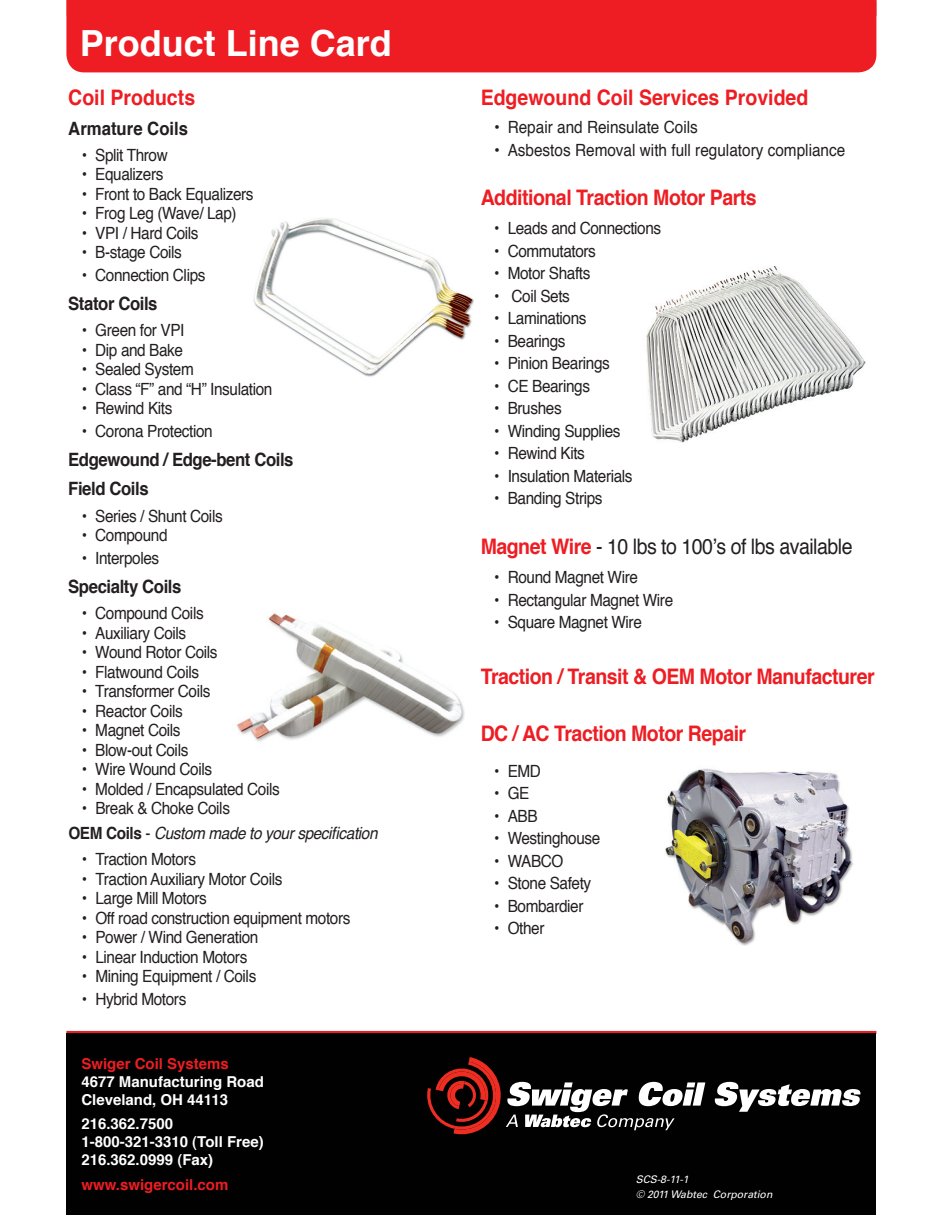
<style>
.page{position:relative;width:945px;height:1215px;background:#fff}
.page>*{position:absolute;margin:0;border:0;box-sizing:border-box;transform-origin:0 0}
.t1{font:700 36px "Helvetica";color:#fff}
.t2{font:700 21.45px "Helvetica";letter-spacing:-.025em;color:#ee1d23;scale:.91 1}
.t3{font:700 21.45px "Helvetica";color:#ee1d23;scale:.91 1}
.t4{font:21.45px "Helvetica";letter-spacing:-.025em;color:#231f20;scale:.91 1}
.t5{font:700 18.3px/29.2px "Helvetica";letter-spacing:-.025em;color:#231f20;scale:.91 1}
.t6{font:700 18.3px "Helvetica";color:#231f20;scale:.91 1}
.t7{font:16.8px "Helvetica";letter-spacing:-.025em;color:#231f20;scale:.91 1}
.t8{font:16.8px "Helvetica";color:#231f20}
.t9{font:italic 16.8px/24.8px "Helvetica";letter-spacing:-.025em;color:#231f20;scale:.91 1}
.t10{font:700 15px/18px "Helvetica";color:#fff}
.t11{font:700 15px "Helvetica";color:#ee1d23}
.t12{font:italic 10.5px/15px "Univers LT Std";color:#fff}
.s1{font-style:normal}
.s2{font-weight:700;font-style:normal}
.s3{font-weight:700;color:#ee1d23}
</style>
<div class="page">
<div style="left:66px;top:0;width:810px;height:72px;background:#ee1d23"></div>
<div style="left:67px;top:0;width:809px;height:16px;background:#ee1d23"></div>
<hr style="left:66px;top:1031px;width:810px;height:3px;background:#ee1d23">
<div style="left:66px;top:1034px;width:810px;height:181px;background:#010101"></div>
<svg style="left:714px;top:1082px;width:147px;height:30px"></svg>
<svg style="left:427px;top:1057px;width:278px;height:78px"></svg>
<img style="left:253px;top:218px;width:221px;height:159px">
<img style="left:236px;top:613px;width:229px;height:129px">
<img style="left:646px;top:267px;width:220px;height:175px">
<img style="left:665px;top:768px;width:188px;height:177px">
<h1 class="t1" style="left:80px;top:14px;width:314px">Product Line Card</h1>
<p class="t3" style="left:68px;top:81px;width:141px">Coil Products</p>
<p class="t6" style="left:68px;top:113px;width:133px">Armature Coils</p>
<p class="t7" style="left:82px;top:142px;width:96px">• Split Throw</p>
<p class="t7" style="left:82px;top:162px;width:91px">• Equalizers</p>
<p class="t7" style="left:82px;top:181px;width:190px">• Front to Back Equalizers</p>
<p class="t7" style="left:82px;top:201px;width:172px">• Frog Leg (Wave/ Lap)</p>
<p class="t7" style="left:82px;top:220px;width:130px">• VPI / Hard Coils</p>
<p class="t7" style="left:82px;top:240px;width:112px">• B-stage Coils</p>
<p class="t7" style="left:82px;top:262px;width:137px">• Connection Clips</p>
<p class="t5" style="left:68px;top:289px;width:100px">Stator Coils</p>
<p class="t7" style="left:82px;top:318px;width:114px">• Green for VPI</p>
<p class="t7" style="left:82px;top:337px;width:113px">• Dip and Bake</p>
<p class="t7" style="left:82px;top:357px;width:125px">• Sealed System</p>
<p class="t7" style="left:82px;top:376px;width:211px">• Class “F” and “H” Insulation</p>
<p class="t7" style="left:82px;top:396px;width:101px">• Rewind Kits</p>
<p class="t7" style="left:82px;top:418px;width:146px">• Corona Protection</p>
<p class="t5" style="left:68px;top:445px;width:249px">Edgewound / Edge-bent Coils<br>Field Coils</p>
<p class="t7" style="left:82px;top:503px;width:156px">• Series / Shunt Coils</p>
<p class="t7" style="left:82px;top:522px;width:96px">• Compound</p>
<p class="t7" style="left:82px;top:545px;width:87px">• Interpoles</p>
<p class="t5" style="left:68px;top:572px;width:126px">Specialty Coils</p>
<p class="t7" style="left:82px;top:600px;width:136px">• Compound Coils</p>
<p class="t7" style="left:82px;top:620px;width:116px">• Auxiliary Coils</p>
<p class="t7" style="left:82px;top:639px;width:151px">• Wound Rotor Coils</p>
<p class="t7" style="left:82px;top:659px;width:130px">• Flatwound Coils</p>
<p class="t7" style="left:82px;top:678px;width:143px">• Transformer Coils</p>
<p class="t7" style="left:82px;top:698px;width:112px">• Reactor Coils</p>
<p class="t7" style="left:82px;top:717px;width:110px">• Magnet Coils</p>
<p class="t7" style="left:82px;top:737px;width:119px">• Blow-out Coils</p>
<p class="t7" style="left:82px;top:756px;width:145px">• Wire Wound Coils</p>
<p class="t7" style="left:82px;top:776px;width:219px">• Molded / Encapsulated Coils</p>
<p class="t9" style="left:68px;top:796px;width:341px;text-indent:13px"><span class="s1">• Break &amp; Choke Coils<br></span><span class="s2">OEM Coils</span> <span class="s1">-</span> Custom made to your specification</p>
<p class="t7" style="left:82px;top:846px;width:127px">• Traction Motors</p>
<p class="t7" style="left:82px;top:866px;width:222px">• Traction Auxiliary Motor Coils</p>
<p class="t7" style="left:82px;top:885px;width:139px">• Large Mill Motors</p>
<p class="t7" style="left:82px;top:905px;width:297px">• Off road construction equipment motors</p>
<p class="t7" style="left:82px;top:924px;width:195px">• Power / Wind Generation</p>
<p class="t7" style="left:82px;top:944px;width:183px">• Linear Induction Motors</p>
<p class="t7" style="left:82px;top:963px;width:193px">• Mining Equipment / Coils</p>
<p class="t7" style="left:82px;top:986px;width:116px">• Hybrid Motors</p>
<p class="t3" style="left:481px;top:81px;width:362px">Edgewound Coil Services Provided</p>
<p class="t8" style="left:494px;top:114px;width:205px">• Repair and Reinsulate Coils</p>
<p class="t8" style="left:494px;top:137px;width:353px">• Asbestos Removal with full regulatory compliance</p>
<p class="t2" style="left:481px;top:180px;width:305px">Additional Traction Motor Parts</p>
<p class="t7" style="left:494px;top:216px;width:185px">• Leads and Connections</p>
<p class="t7" style="left:494px;top:238px;width:113px">• Commutators</p>
<p class="t7" style="left:494px;top:261px;width:107px">• Motor Shafts</p>
<p class="t7" style="left:494px;top:283px;width:85px">• Coil Sets</p>
<p class="t7" style="left:494px;top:306px;width:103px">• Laminations</p>
<p class="t7" style="left:494px;top:328px;width:80px">• Bearings</p>
<p class="t7" style="left:494px;top:351px;width:129px">• Pinion Bearings</p>
<p class="t7" style="left:494px;top:373px;width:107px">• CE Bearings</p>
<p class="t7" style="left:494px;top:396px;width:76px">• Brushes</p>
<p class="t7" style="left:494px;top:418px;width:140px">• Winding Supplies</p>
<p class="t7" style="left:494px;top:441px;width:101px">• Rewind Kits</p>
<p class="t7" style="left:494px;top:463px;width:154px">• Insulation Materials</p>
<p class="t7" style="left:494px;top:486px;width:121px">• Banding Strips</p>
<p class="t4" style="left:481px;top:530px;width:410px"><span class="s3">Magnet Wire</span> - 10 lbs to 100’s of lbs available</p>
<p class="t7" style="left:494px;top:564px;width:160px">• Round Magnet Wire</p>
<p class="t7" style="left:494px;top:587px;width:198px">• Rectangular Magnet Wire</p>
<p class="t7" style="left:494px;top:609px;width:164px">• Square Magnet Wire</p>
<p class="t2" style="left:481px;top:660px;width:435px">Traction / Transit &amp; OEM Motor Manufacturer</p>
<p class="t2" style="left:481px;top:716px;width:293px">DC / AC Traction Motor Repair</p>
<p class="t7" style="left:494px;top:758px;width:53px">• EMD</p>
<p class="t7" style="left:494px;top:780px;width:40px">• GE</p>
<p class="t7" style="left:494px;top:803px;width:49px">• ABB</p>
<p class="t7" style="left:494px;top:825px;width:118px">• Westinghouse</p>
<p class="t7" style="left:494px;top:848px;width:78px">• WABCO</p>
<p class="t7" style="left:494px;top:870px;width:108px">• Stone Safety</p>
<p class="t7" style="left:494px;top:893px;width:100px">• Bombardier</p>
<p class="t7" style="left:494px;top:915px;width:57px">• Other</p>
<p class="t11" style="left:81px;top:1051px;width:149px">Swiger Coil Systems</p>
<p class="t10" style="left:81px;top:1072px;width:184px">4677 Manufacturing Road<br>Cleveland, OH 44113</p>
<p class="t10" style="left:81px;top:1115px;width:184px">216.362.7500<br>1-800-321-3310 (Toll Free)<br>216.362.0999 (Fax)</p>
<p class="t11" style="left:81px;top:1173px;width:148px">www.swigercoil.com</p>
<p class="t12" style="left:636px;top:1171px;width:138px">SCS-8-11-1<br>© 2011 Wabtec Corporation</p>
</div>
